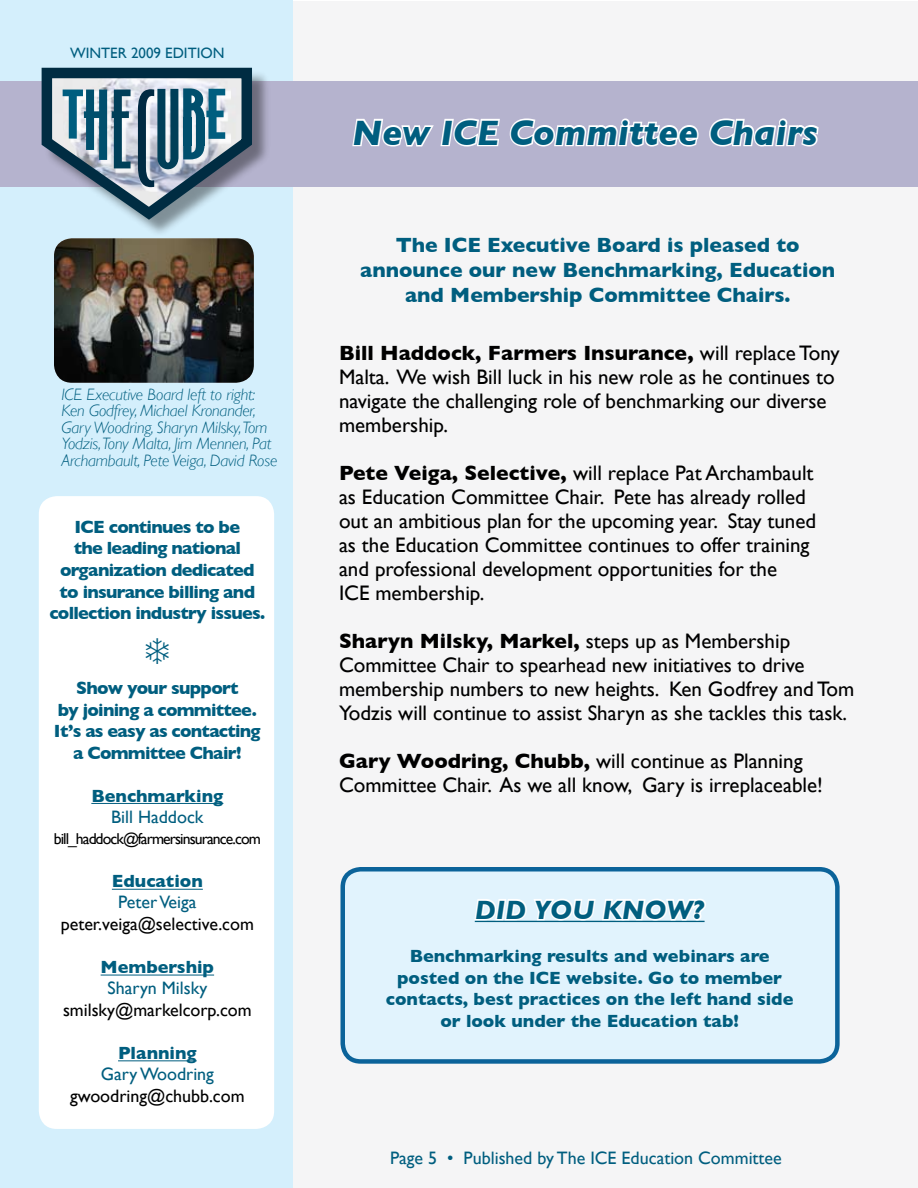
<style>
.page{position:relative;width:918px;height:1188px;background:#fff}
.page>*{position:absolute;margin:0;border:0;box-sizing:border-box;transform-origin:0 0}
.t1{font:italic 700 36px "Gill Sans";color:#005e7f}
.t2{font:italic 700 27px "Gill Sans";color:#005e7f}
.t3{font:21px/24px "Gill Sans";color:#000}
.t4{font:700 21px/25.2px "Gill Sans";color:#005e7f;text-align:center}
.t5{font:700 18px/21.6px "Gill Sans";letter-spacing:-.025em;color:#005e7f;text-align:center}
.t6{font:700 18px/21.6px "Gill Sans";color:#005e7f;text-align:center}
.t7{font:18px "Gill Sans";color:#005e7f}
.t8{font:18px "Gill Sans";color:#000}
.t9{font:italic 300 16.5px/16.5px "Gill Sans";letter-spacing:-.01em;color:#005e7f}
.t10{font:15.75px "Gill Sans";letter-spacing:-.06em;color:#000}
.t11{font:15px "Gill Sans";color:#005e7f}
.s1{font-weight:700}
</style>
<div class="page">
<div style="left:2px;top:2px;width:916px;height:1186px;background:#f5f5f6"></div>
<div style="left:0;top:0;width:293px;height:1188px;background:#d4effc"></div>
<div style="left:0;top:82px;width:918px;height:105px;background:#b5b3ce"></div>
<div style="left:43px;top:69px;width:229px;height:170px;background:#000;opacity:.4"></div>
<svg style="left:36px;top:67px;width:221px;height:159px"></svg>
<div style="left:183px;top:117px;width:8px;height:29px;background:#004f6d"></div>
<div style="left:196px;top:117px;width:9px;height:29px;background:#004f6d"></div>
<div style="left:39px;top:496px;width:235px;height:633px;background:#fff;border-radius:18px"></div>
<svg style="left:352px;top:118px;width:148px;height:29px"></svg>
<svg style="left:509px;top:118px;width:190px;height:29px"></svg>
<svg style="left:709px;top:118px;width:110px;height:29px"></svg>
<hr style="left:91px;top:803px;width:132px;height:1px;background:#005e7f">
<hr style="left:112px;top:889px;width:91px;height:1px;background:#005e7f">
<hr style="left:101px;top:975px;width:113px;height:1px;background:#005e7f">
<hr style="left:118px;top:1060px;width:79px;height:1px;background:#005e7f">
<div style="left:343px;top:869px;width:494px;height:192px;background:#e1f3fd;border-radius:18px"></div>
<div style="left:340px;top:867px;width:500px;height:197px;border:4px solid #0b639a;border-radius:18px"></div>
<svg style="left:474px;top:899px;width:232px;height:24px"></svg>
<img style="left:54px;top:238px;width:200px;height:145px;border-radius:18px">
<p class="t11" style="left:70px;top:45px;width:156px">WINTER 2009 EDITION</p>
<p class="t9" style="left:62px;top:386px;width:217px">ICE Executive Board left to right:<br>Ken Godfrey, Michael Kronander, Gary Woodring, Sharyn Milsky,Tom Yodzis,Tony Malta, Jim Mennen, Pat Archambault, Pete Veiga, David Rose</p>
<p class="t5" style="left:49px;top:516px;width:217px">ICE continues to be<br>the leading national organization dedicated to insurance billing and collection industry issues.</p>
<p class="t5" style="left:54px;top:677px;width:208px">Show your support<br>by joining a committee.<br>It’s as easy as contacting a Committee Chair!</p>
<p class="t6" style="left:91px;top:785px;width:134px">Benchmarking</p>
<p class="t7" style="left:111px;top:806px;width:94px">Bill Haddock</p>
<p class="t10" style="left:54px;top:830px;width:209px">bill_haddock@farmersinsurance.com</p>
<p class="t6" style="left:112px;top:870px;width:92px">Education</p>
<p class="t7" style="left:118px;top:892px;width:80px">Peter Veiga</p>
<p class="t8" style="left:61px;top:914px;width:195px">peter.veiga@selective.com</p>
<p class="t6" style="left:101px;top:956px;width:115px">Membership</p>
<p class="t7" style="left:107px;top:978px;width:101px">Sharyn Milsky</p>
<p class="t8" style="left:63px;top:999px;width:190px">smilsky@markelcorp.com</p>
<p class="t6" style="left:118px;top:1042px;width:80px">Planning</p>
<p class="t7" style="left:101px;top:1064px;width:115px">Gary Woodring</p>
<p class="t8" style="left:70px;top:1085px;width:176px">gwoodring@chubb.com</p>
<h1 class="t1" style="left:352px;top:112px;width:467px">New ICE Committee Chairs</h1>
<p class="t4" style="left:360px;top:232px;width:477px">The ICE Executive Board is pleased to announce our new Benchmarking, Education and Membership Committee Chairs.</p>
<p class="t3" style="left:339px;top:341px;width:502px"><span class="s1">Bill Haddock, Farmers Insurance,</span> will replace Tony Malta. We wish Bill luck in his new role as he continues to navigate the challenging role of benchmarking our diverse membership.</p>
<p class="t3" style="left:339px;top:461px;width:479px"><span class="s1">Pete Veiga, Selective,</span> will replace Pat Archambault as Education Committee Chair. Pete has already rolled out an ambitious plan for the upcoming year. Stay tuned as the Education Committee continues to offer training and professional development opportunities for the<br>ICE membership.</p>
<p class="t3" style="left:339px;top:629px;width:517px"><span class="s1">Sharyn Milsky, Markel,</span> steps up as Membership Committee Chair to spearhead new initiatives to drive membership numbers to new heights. Ken Godfrey and Tom Yodzis will continue to assist Sharyn as she tackles this task.</p>
<p class="t3" style="left:339px;top:749px;width:485px"><span class="s1">Gary Woodring, Chubb,</span> will continue as Planning<br>Committee Chair. As we all know, Gary is irreplaceable!</p>
<p class="t2" style="left:475px;top:894px;width:231px">DID YOU KNOW?</p>
<p class="t6" style="left:386px;top:945px;width:409px">Benchmarking results and webinars are posted on the ICE website. Go to member contacts, best practices on the left hand side or look under the Education tab!</p>
<p class="t7" style="left:390px;top:1148px;width:393px">Page 5 • Published by The ICE Education Committee</p>
</div>
